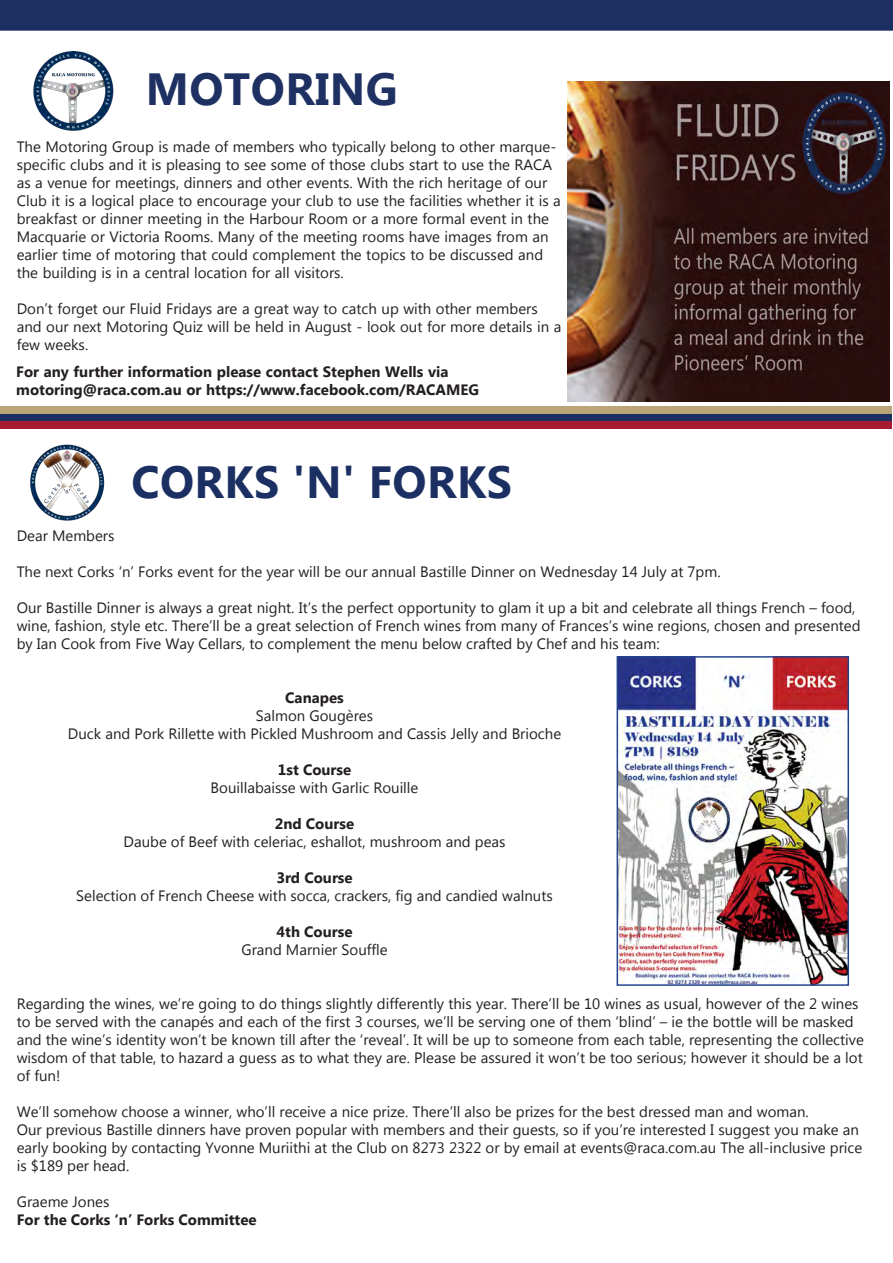
<style>
.page{position:relative;width:893px;height:1263px;background:#fff}
.page>*{position:absolute;margin:0;border:0;box-sizing:border-box;transform-origin:0 0}
.title_serif{font:700 45px "Myanmar Text";letter-spacing:.01em;color:#1b2f62}
.title_serif-2{font:700 45px "Myanmar Text";letter-spacing:.01em;color:#1e3162}
.Normal_copy{font:15px/18px "Myanmar Text";color:#231f20}
.Normal_copy-2{font:700 15px "Myanmar Text";color:#231f20}
</style>
<div class="page">
<div style="left:0;top:0;width:893px;height:31px;background:#1b2f62"></div>
<img style="left:30px;top:444px;width:75px;height:77px">
<img style="left:33px;top:51px;width:81px;height:80px">
<div style="left:0;top:407px;width:891px;height:7px;background:#bba477"></div>
<div style="left:0;top:414px;width:891px;height:7px;background:#1b2f62"></div>
<div style="left:0;top:421px;width:891px;height:8px;background:#a61a32"></div>
<img style="left:568px;top:81px;width:322px;height:320px">
<img style="left:620px;top:659px;width:226px;height:324px">
<div style="left:617px;top:656px;width:232px;height:330px;border:2px solid #224390"></div>
<p class="title_serif-2" style="left:146px;top:63px;width:254px">MOTORING</p>
<p class="Normal_copy" style="left:17px;top:138px;width:546px">The Motoring Group is made of members who typically belong to other marque&shy;specific clubs and it is pleasing to see some of those clubs start to use the RACA as a venue for meetings, dinners and other events. With the rich heritage of our Club it is a logical place to encourage your club to use the facilities whether it is a breakfast or dinner meeting in the Harbour Room or a more formal event in the Macquarie or Victoria Rooms. Many of the meeting rooms have images from an earlier time of motoring that could complement the topics to be discussed and the building is in a central location for all visitors.</p>
<p class="Normal_copy" style="left:17px;top:300px;width:546px">Don’t forget our Fluid Fridays are a great way to catch up with other members and our next Motoring Quiz will be held in August - look out for more details in a few weeks.</p>
<p class="Normal_copy-2" style="left:16px;top:363px;width:434px">For any further information please contact Stephen Wells via</p>
<p class="Normal_copy-2" style="left:16px;top:381px;width:464px">motoring@raca.com.au or https://www.facebook.com/RACAMEG</p>
<p class="title_serif" style="left:131px;top:456px;width:382px">CORKS 'N' FORKS</p>
<p class="Normal_copy" style="left:17px;top:526px;width:99px">Dear Members</p>
<p class="Normal_copy" style="left:17px;top:562px;width:705px">The next Corks ‘n’ Forks event for the year will be our annual Bastille Dinner on Wednesday 14 July at 7pm.</p>
<p class="Normal_copy" style="left:17px;top:598px;width:845px">Our Bastille Dinner is always a great night. It’s the perfect opportunity to glam it up a bit and celebrate all things French – food, wine, fashion, style etc. There’ll be a great selection of French wines from many of Frances’s wine regions, chosen and presented by Ian Cook from Five Way Cellars, to complement the menu below crafted by Chef and his team:</p>
<p class="Normal_copy-2" style="left:285px;top:689px;width:60px">Canapes</p>
<p class="Normal_copy" style="left:256px;top:706px;width:119px">Salmon Gougères</p>
<p class="Normal_copy" style="left:68px;top:724px;width:495px">Duck and Pork Rillette with Pickled Mushroom and Cassis Jelly and Brioche</p>
<p class="Normal_copy-2" style="left:278px;top:761px;width:75px">1st Course</p>
<p class="Normal_copy" style="left:211px;top:778px;width:209px">Bouillabaisse with Garlic Rouille</p>
<p class="Normal_copy-2" style="left:275px;top:815px;width:81px">2nd Course</p>
<p class="Normal_copy" style="left:124px;top:832px;width:383px">Daube of Beef with celeriac, eshallot, mushroom and peas</p>
<p class="Normal_copy-2" style="left:276px;top:869px;width:78px">3rd Course</p>
<p class="Normal_copy" style="left:76px;top:886px;width:478px">Selection of French Cheese with socca, crackers, fig and candied walnuts</p>
<p class="Normal_copy-2" style="left:277px;top:923px;width:77px">4th Course</p>
<p class="Normal_copy" style="left:241px;top:940px;width:148px">Grand Marnier Souffle</p>
<p class="Normal_copy" style="left:17px;top:994px;width:849px">Regarding the wines, we’re going to do things slightly differently this year. There’ll be 10 wines as usual, however of the 2 wines to be served with the canapés and each of the first 3 courses, we’ll be serving one of them ‘blind’ – ie the bottle will be masked and the wine’s identity won’t be known till after the ‘reveal’. It will be up to someone from each table, representing the collective wisdom of that table, to hazard a guess as to what they are. Please be assured it won’t be too serious; however it should be a lot of fun!</p>
<p class="Normal_copy" style="left:17px;top:1102px;width:793px">We’ll somehow choose a winner, who’ll receive a nice prize. There’ll also be prizes for the best dressed man and woman.</p>
<p class="Normal_copy" style="left:17px;top:1120px;width:847px">Our previous Bastille dinners have proven popular with members and their guests, so if you’re interested I suggest you make an early booking by contacting Yvonne Muriithi at the Club on 8273 2322 or by email at events@raca.com.au The all-inclusive price is $189 per head.</p>
<p class="Normal_copy" style="left:17px;top:1192px;width:94px">Graeme Jones</p>
<p class="Normal_copy-2" style="left:17px;top:1211px;width:241px">For the Corks ‘n’ Forks Committee</p>
</div>
